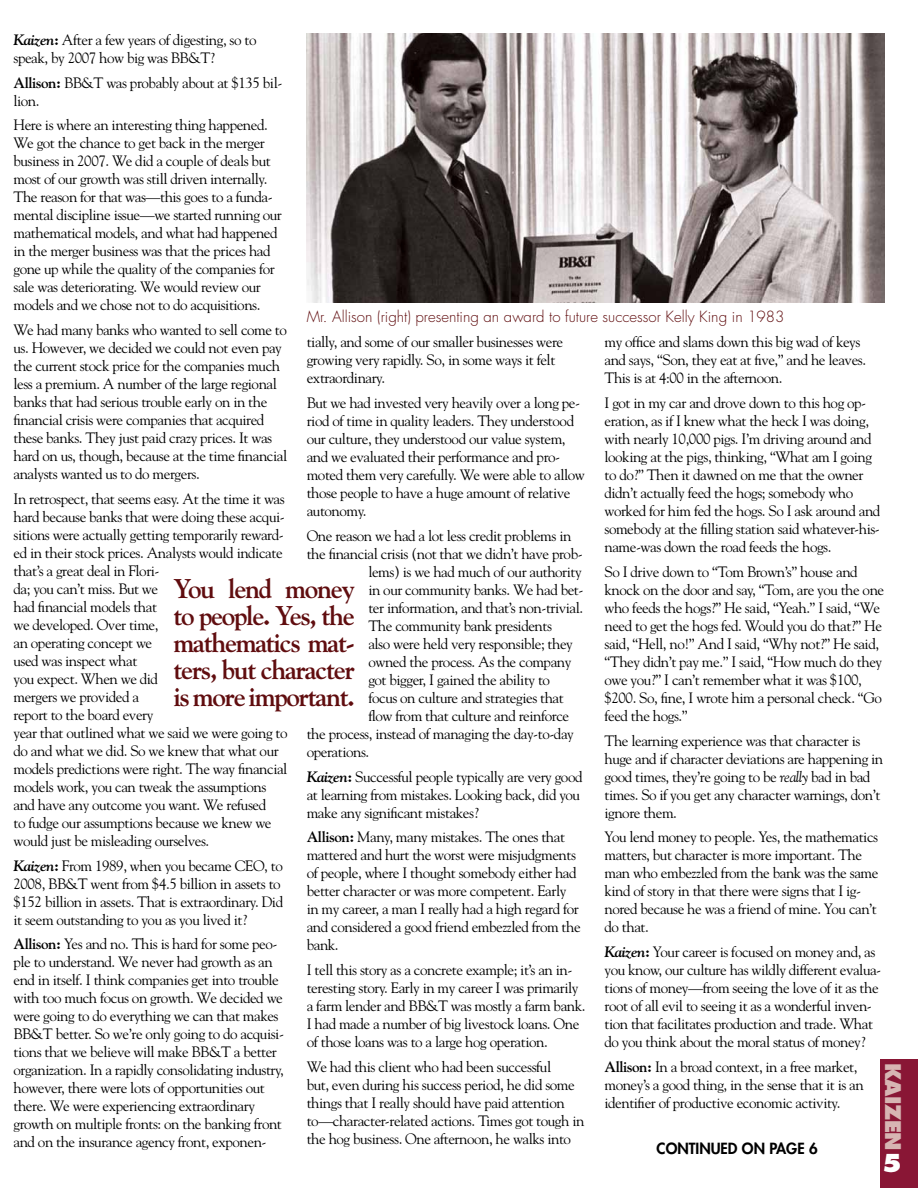
<style>
.page{position:relative;width:918px;height:1188px;background:#fff}
.page>*{position:absolute;margin:0;border:0;box-sizing:border-box;transform-origin:0 0}
.t1{font:700 27px/27px "Goudy Std";letter-spacing:-.05em;color:#600d0f;text-align:justify}
.t2{font:800 24px "Futura Std";color:#fff}
.t3{font:800 21px "Futura Std";color:#d7b5b3}
.t4{font:15px/18px "Goudy Std";letter-spacing:-.03em;color:#000}
.t5{font:300 15px "Futura Std";color:#600d0f}
.t6{font:800 15px "Futura Std";color:#000}
.s1{font-weight:700;font-style:italic}
.s2{font-weight:700}
.s3{font-style:italic}
</style>
<div class="page">
<img style="left:306px;top:34px;width:578px;height:268px">
<div style="left:881px;top:1059px;width:37px;height:129px;background:#891635"></div>
<p class="t4" style="left:14px;top:31px;width:245px"><span class="s1">Kaizen</span><span class="s2">:</span> After a few years of digesting, so to speak, by 2007 how big was BB&amp;T?</p>
<p class="t4" style="left:14px;top:73px;width:270px"><span class="s2">Allison:</span> BB&amp;T was probably about at $135 bil&shy;lion.</p>
<p class="t4" style="left:14px;top:116px;width:270px">Here is where an interesting thing happened.<br>We got the chance to get back in the merger business in 2007. We did a couple of deals but most of our growth was still driven internally.<br>The reason for that was—this goes to a funda&shy;mental discipline issue—we started running our mathematical models, and what had happened in the merger business was that the prices had gone up while the quality of the companies for sale was deteriorating. We would review our models and we chose not to do acquisitions.</p>
<p class="t4" style="left:14px;top:321px;width:275px">We had many banks who wanted to sell come to us. However, we decided we could not even pay the current stock price for the companies much less a premium. A number of the large regional banks that had serious trouble early on in the financial crisis were companies that acquired these banks. They just paid crazy prices. It was hard on us, though, because at the time financial analysts wanted us to do mergers.</p>
<p class="t4" style="left:14px;top:490px;width:276px">In retrospect, that seems easy. At the time it was hard because banks that were doing these acqui&shy;sitions were actually getting temporarily reward&shy;ed in their stock prices. Analysts would indicate that’s a great deal in Flori-<br>da; you can’t miss. But we<br>had financial models that<br>we developed. Over time,<br>an operating concept we<br>used was inspect what<br>you expect. When we did<br>mergers we provided a<br>report to the board every<br>year that outlined what we said we were going to do and what we did. So we knew that what our models predictions were right. The way financial models work, you can tweak the assumptions and have any outcome you want. We refused<br>to fudge our assumptions because we knew we would just be misleading ourselves.</p>
<p class="t4" style="left:14px;top:856px;width:271px"><span class="s1">Kaizen</span><span class="s2">:</span> From 1989, when you became CEO, to 2008, BB&amp;T went from $4.5 billion in assets to $152 billion in assets. That is extraordinary. Did it seem outstanding to you as you lived it?</p>
<p class="t4" style="left:14px;top:935px;width:272px"><span class="s2">Allison:</span> Yes and no. This is hard for some peo&shy;ple to understand. We never had growth as an end in itself. I think companies get into trouble with too much focus on growth. We decided we were going to do everything we can that makes BB&amp;T better. So we’re only going to do acquisi&shy;tions that we believe will make BB&amp;T a better organization. In a rapidly consolidating industry, however, there were lots of opportunities out there. We were experiencing extraordinary growth on multiple fronts: on the banking front and on the insurance agency front, exponen-</p>
<p class="t5" style="left:307px;top:308px;width:479px">Mr. Allison (right) presenting an award to future successor Kelly King in 1983</p>
<p class="t4" style="left:307px;top:333px;width:258px">tially, and some of our smaller businesses were growing very rapidly. So, in some ways it felt extraordinary.</p>
<p class="t4" style="left:307px;top:394px;width:280px">But we had invested very heavily over a long pe&shy;riod of time in quality leaders. They understood our culture, they understood our value system, and we evaluated their performance and pro&shy;moted them very carefully. We were able to allow those people to have a huge amount of relative autonomy.</p>
<p class="t4" style="left:307px;top:527px;width:266px">One reason we had a lot less credit problems in</p>
<p class="t4" style="left:307px;top:545px;width:277px">the financial crisis (not that we didn’t have prob-</p>
<p class="t4" style="left:368px;top:563px;width:215px">lems) is we had much of our authority</p>
<p class="t4" style="left:368px;top:581px;width:217px">in our community banks. We had bet-</p>
<p class="t4" style="left:368px;top:599px;width:216px">ter information, and that’s non-trivial.</p>
<p class="t4" style="left:368px;top:617px;width:185px">The community bank presidents</p>
<p class="t4" style="left:368px;top:635px;width:206px">also were held very responsible; they</p>
<p class="t4" style="left:368px;top:653px;width:205px">owned the process. As the company</p>
<p class="t4" style="left:368px;top:671px;width:183px">got bigger, I gained the ability to</p>
<p class="t4" style="left:368px;top:689px;width:197px">focus on culture and strategies that</p>
<p class="t4" style="left:368px;top:707px;width:202px">flow from that culture and reinforce</p>
<p class="t4" style="left:307px;top:725px;width:269px">the process, instead of managing the day-to-day</p>
<p class="t4" style="left:307px;top:743px;width:64px">operations.</p>
<p class="t4" style="left:307px;top:767px;width:277px"><span class="s1">Kaizen</span><span class="s2">:</span> Successful people typically are very good at learning from mistakes. Looking back, did you make any significant mistakes?</p>
<p class="t4" style="left:307px;top:828px;width:275px"><span class="s2">Allison:</span> Many, many mistakes. The ones that mattered and hurt the worst were misjudgments of people, where I thought somebody either had better character or was more competent. Early in my career, a man I really had a high regard for and considered a good friend embezzled from the bank.</p>
<p class="t4" style="left:307px;top:961px;width:280px">I tell this story as a concrete example; it’s an in&shy;teresting story. Early in my career I was primarily a farm lender and BB&amp;T was mostly a farm bank.<br>I had made a number of big livestock loans. One of those loans was to a large hog operation.</p>
<p class="t4" style="left:307px;top:1058px;width:279px">We had this client who had been successful<br>but, even during his success period, he did some things that I really should have paid attention to—character-related actions. Times got tough in the hog business. One afternoon, he walks into</p>
<p class="t4" style="left:604px;top:333px;width:263px">my office and slams down this big wad of keys and says, “Son, they eat at five,” and he leaves.<br>This is at 4:00 in the afternoon.</p>
<p class="t4" style="left:604px;top:394px;width:277px">I got in my car and drove down to this hog op&shy;eration, as if I knew what the heck I was doing, with nearly 10,000 pigs. I’m driving around and looking at the pigs, thinking, “What am I going to do?” Then it dawned on me that the owner didn’t actually feed the hogs; somebody who worked for him fed the hogs. So I ask around and somebody at the filling station said whatever-his&shy;name-was down the road feeds the hogs.</p>
<p class="t4" style="left:604px;top:563px;width:281px">So I drive down to “Tom Brown’s” house and knock on the door and say, “Tom, are you the one who feeds the hogs?” He said, “Yeah.” I said, “We need to get the hogs fed. Would you do that?” He said, “Hell, no!” And I said, “Why not?” He said, “They didn’t pay me.” I said, “How much do they owe you?” I can’t remember what it was $100, $200. So, fine, I wrote him a personal check. “Go feed the hogs.”</p>
<p class="t4" style="left:604px;top:731px;width:280px">The learning experience was that character is huge and if character deviations are happening in good times, they’re going to be <span class="s3">really</span> bad in bad times. So if you get any character warnings, don’t ignore them.</p>
<p class="t4" style="left:604px;top:828px;width:275px">You lend money to people. Yes, the mathematics matters, but character is more important. The man who embezzled from the bank was the same kind of story in that there were signs that I ig&shy;nored because he was a friend of mine. You can’t do that.</p>
<p class="t4" style="left:604px;top:943px;width:278px"><span class="s1">Kaizen</span><span class="s2">:</span> Your career is focused on money and, as you know, our culture has wildly different evalua&shy;tions of money—from seeing the love of it as the root of all evil to seeing it as a wonderful inven&shy;tion that facilitates production and trade. What do you think about the moral status of money?</p>
<p class="t4" style="left:604px;top:1058px;width:261px"><span class="s2">Allison:</span> In a broad context, in a free market, money’s a good thing, in the sense that it is an identifier of productive economic activity.</p>
<p class="t6" style="left:657px;top:1139px;width:163px">CONTINUED ON PAGE 6</p>
<h1 class="t1" style="left:173px;top:575px;width:183px">You lend money to people. Yes, the mathematics mat&shy;ters, but character is more important.</h1>
<h3 class="t3" style="left:906px;top:1063px;width:88px;rotate:90deg">Kaizen</h3>
<h2 class="t2" style="left:882px;top:1148px;width:21px">5</h2>
</div>
